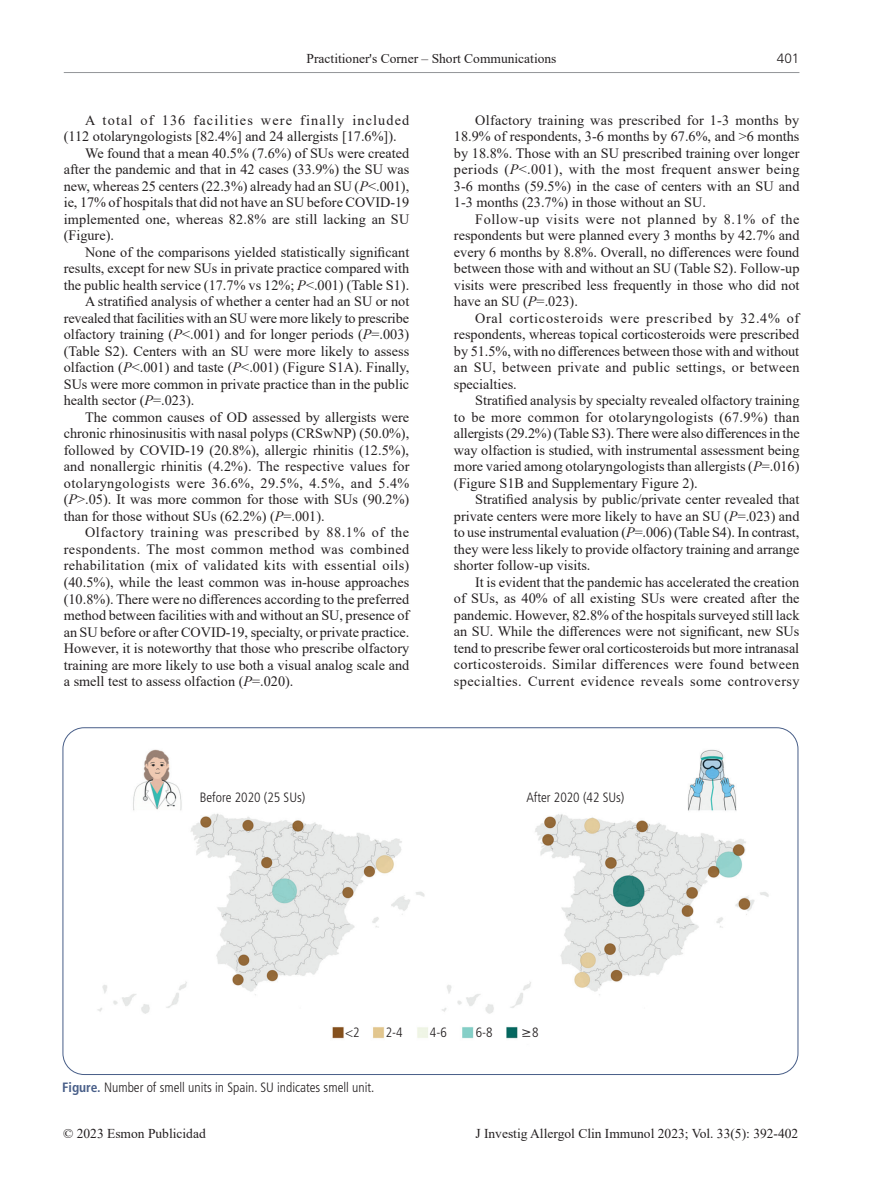
<style>
.page{position:relative;width:893px;height:1191px;background:#fff}
.page>*{position:absolute;margin:0;border:0;box-sizing:border-box;transform-origin:0 0}
.t1{font:14.25px/16.5px "Times New Roman";color:#231f20;text-align:justify}
.t2{font:14.25px "Times New Roman";letter-spacing:.03em;color:#231f20}
.t3{font:14.25px "Times New Roman";letter-spacing:.025em;color:#231f20}
.t4{font:14.25px "Times New Roman";letter-spacing:.04em;color:#231f20}
.t5{font:14.25px "Times New Roman";letter-spacing:.08em;color:#231f20}
.t6{font:13.5px "Times New Roman";color:#231f20}
.t7{font:300 condensed 13.5px "Frutiger LT Std";color:#231f20}
.t8{font:300 13.5px "Frutiger LT Std";color:#231f20}
.s1{font-style:italic}
.s2{font-weight:700;color:#485e88}
</style>
<div class="page">
<hr style="left:64px;top:72px;width:735px;height:1px;background:#939598">
<img style="left:97px;top:749px;width:672px;height:290px">
<svg style="left:522px;top:1028px;width:8px;height:8px"></svg>
<p class="t6" style="left:307px;top:48px;width:251px">Practitioner's Corner – Short Communications</p>
<p class="t8" style="left:777px;top:51px;width:24px">401</p>
<p class="t5" style="left:85px;top:110px;width:326px">A total of 136 facilities were finally included</p>
<p class="t1" style="left:64px;top:128px;width:334px">(112 otolaryngologists [82.4%] and 24 allergists [17.6%]).</p>
<p class="t1" style="left:85px;top:144px;width:326px">We found that a mean 40.5% (7.6%) of SUs were created</p>
<p class="t1" style="left:64px;top:161px;width:347px">after the pandemic and that in 42 cases (33.9%) the SU was</p>
<p class="t1" style="left:64px;top:177px;width:347px">new, whereas 25 centers (22.3%) already had an SU (<span class="s1">P</span>&lt;.001),</p>
<p class="t1" style="left:64px;top:194px;width:347px">ie, 17% of hospitals that did not have an SU before COVID-19</p>
<p class="t1" style="left:64px;top:210px;width:347px">implemented one, whereas 82.8% are still lacking an SU</p>
<p class="t1" style="left:64px;top:227px;width:52px">(Figure).</p>
<p class="t1" style="left:85px;top:243px;width:326px">None of the comparisons yielded statistically significant</p>
<p class="t1" style="left:64px;top:260px;width:347px">results, except for new SUs in private practice compared with</p>
<p class="t1" style="left:64px;top:276px;width:347px">the public health service (17.7% vs 12%; <span class="s1">P</span>&lt;.001) (Table S1).</p>
<p class="t1" style="left:85px;top:293px;width:326px">A stratified analysis of whether a center had an SU or not</p>
<p class="t1" style="left:64px;top:309px;width:347px">revealed that facilities with an SU were more likely to prescribe</p>
<p class="t1" style="left:64px;top:326px;width:347px">olfactory training (<span class="s1">P</span>&lt;.001) and for longer periods (<span class="s1">P</span>=.003)</p>
<p class="t1" style="left:64px;top:342px;width:347px">(Table S2). Centers with an SU were more likely to assess</p>
<p class="t1" style="left:64px;top:359px;width:347px">olfaction (<span class="s1">P</span>&lt;.001) and taste (<span class="s1">P</span>&lt;.001) (Figure S1A). Finally,</p>
<p class="t1" style="left:64px;top:375px;width:347px">SUs were more common in private practice than in the public</p>
<p class="t1" style="left:64px;top:392px;width:132px">health sector (<span class="s1">P</span>=.023).</p>
<p class="t1" style="left:85px;top:408px;width:326px">The common causes of OD assessed by allergists were</p>
<p class="t1" style="left:64px;top:425px;width:347px">chronic rhinosinusitis with nasal polyps (CRSwNP) (50.0%),</p>
<p class="t1" style="left:64px;top:441px;width:347px">followed by COVID-19 (20.8%), allergic rhinitis (12.5%),</p>
<p class="t1" style="left:64px;top:458px;width:347px">and nonallergic rhinitis (4.2%). The respective values for</p>
<p class="t2" style="left:64px;top:473px;width:347px">otolaryngologists were 36.6%, 29.5%, 4.5%, and 5.4%</p>
<p class="t1" style="left:64px;top:491px;width:347px">(<span class="s1">P</span>&gt;.05). It was more common for those with SUs (90.2%)</p>
<p class="t1" style="left:64px;top:507px;width:262px">than for those without SUs (62.2%) (<span class="s1">P</span>=.001).</p>
<p class="t4" style="left:85px;top:522px;width:326px">Olfactory training was prescribed by 88.1% of the</p>
<p class="t2" style="left:64px;top:539px;width:347px">respondents. The most common method was combined</p>
<p class="t3" style="left:64px;top:555px;width:347px">rehabilitation (mix of validated kits with essential oils)</p>
<p class="t1" style="left:64px;top:573px;width:347px">(40.5%), while the least common was in-house approaches</p>
<p class="t1" style="left:64px;top:590px;width:347px">(10.8%). There were no differences according to the preferred</p>
<p class="t1" style="left:64px;top:606px;width:347px">method between facilities with and without an SU, presence of</p>
<p class="t1" style="left:64px;top:623px;width:347px">an SU before or after COVID-19, specialty, or private practice.</p>
<p class="t1" style="left:64px;top:639px;width:347px">However, it is noteworthy that those who prescribe olfactory</p>
<p class="t1" style="left:64px;top:656px;width:347px">training are more likely to use both a visual analog scale and</p>
<p class="t1" style="left:64px;top:672px;width:231px">a smell test to assess olfaction (<span class="s1">P</span>=.020).</p>
<p class="t1" style="left:454px;top:111px;width:347px;text-indent:21px">Olfactory training was prescribed for 1-3 months by 18.9% of respondents, 3-6 months by 67.6%, and &gt;6 months by 18.8%. Those with an SU prescribed training over longer periods (<span class="s1">P</span>&lt;.001), with the most frequent answer being 3-6 months (59.5%) in the case of centers with an SU and 1-3 months (23.7%) in those without an SU.</p>
<p class="t1" style="left:454px;top:210px;width:347px;text-indent:21px">Follow-up visits were not planned by 8.1% of the respondents but were planned every 3 months by 42.7% and every 6 months by 8.8%. Overall, no differences were found between those with and without an SU (Table S2). Follow-up visits were prescribed less frequently in those who did not have an SU (<span class="s1">P</span>=.023).</p>
<p class="t1" style="left:454px;top:309px;width:347px;text-indent:21px">Oral corticosteroids were prescribed by 32.4% of respondents, whereas topical corticosteroids were prescribed by 51.5%, with no differences between those with and without an SU, between private and public settings, or between specialties.</p>
<p class="t1" style="left:454px;top:392px;width:347px;text-indent:21px">Stratified analysis by specialty revealed olfactory training to be more common for otolaryngologists (67.9%) than allergists (29.2%) (Table S3). There were also differences in the way olfaction is studied, with instrumental assessment being more varied among otolaryngologists than allergists (<span class="s1">P</span>=.016) (Figure S1B and Supplementary Figure 2).</p>
<p class="t1" style="left:454px;top:491px;width:347px;text-indent:21px">Stratified analysis by public/private center revealed that private centers were more likely to have an SU (<span class="s1">P</span>=.023) and to use instrumental evaluation (<span class="s1">P</span>=.006) (Table S4). In contrast, they were less likely to provide olfactory training and arrange shorter follow-up visits.</p>
<p class="t1" style="left:454px;top:573px;width:347px;text-indent:21px">It is evident that the pandemic has accelerated the creation of SUs, as 40% of all existing SUs were created after the pandemic. However, 82.8% of the hospitals surveyed still lack an SU. While the differences were not significant, new SUs tend to prescribe fewer oral corticosteroids but more intranasal corticosteroids. Similar differences were found between specialties. Current evidence reveals some controversy</p>
<p class="t7" style="left:200px;top:789px;width:107px">Before 2020 (25 SUs)</p>
<p class="t7" style="left:526px;top:789px;width:100px">After 2020 (42 SUs)</p>
<p class="t7" style="left:345px;top:1024px;width:16px">&lt;2</p>
<p class="t7" style="left:386px;top:1024px;width:18px">2-4</p>
<p class="t7" style="left:430px;top:1024px;width:18px">4-6</p>
<p class="t7" style="left:476px;top:1024px;width:18px">6-8</p>
<p class="t7" style="left:532px;top:1024px;width:8px">8</p>
<p class="t7" style="left:62px;top:1080px;width:314px"><span class="s2">Figure.</span> Number of smell units in Spain. SU indicates smell unit.</p>
<p class="t6" style="left:63px;top:1123px;width:144px">© 2023 Esmon Publicidad</p>
<p class="t6" style="left:475px;top:1123px;width:324px">J Investig Allergol Clin Immunol 2023; Vol. 33(5): 392-402</p>
</div>
